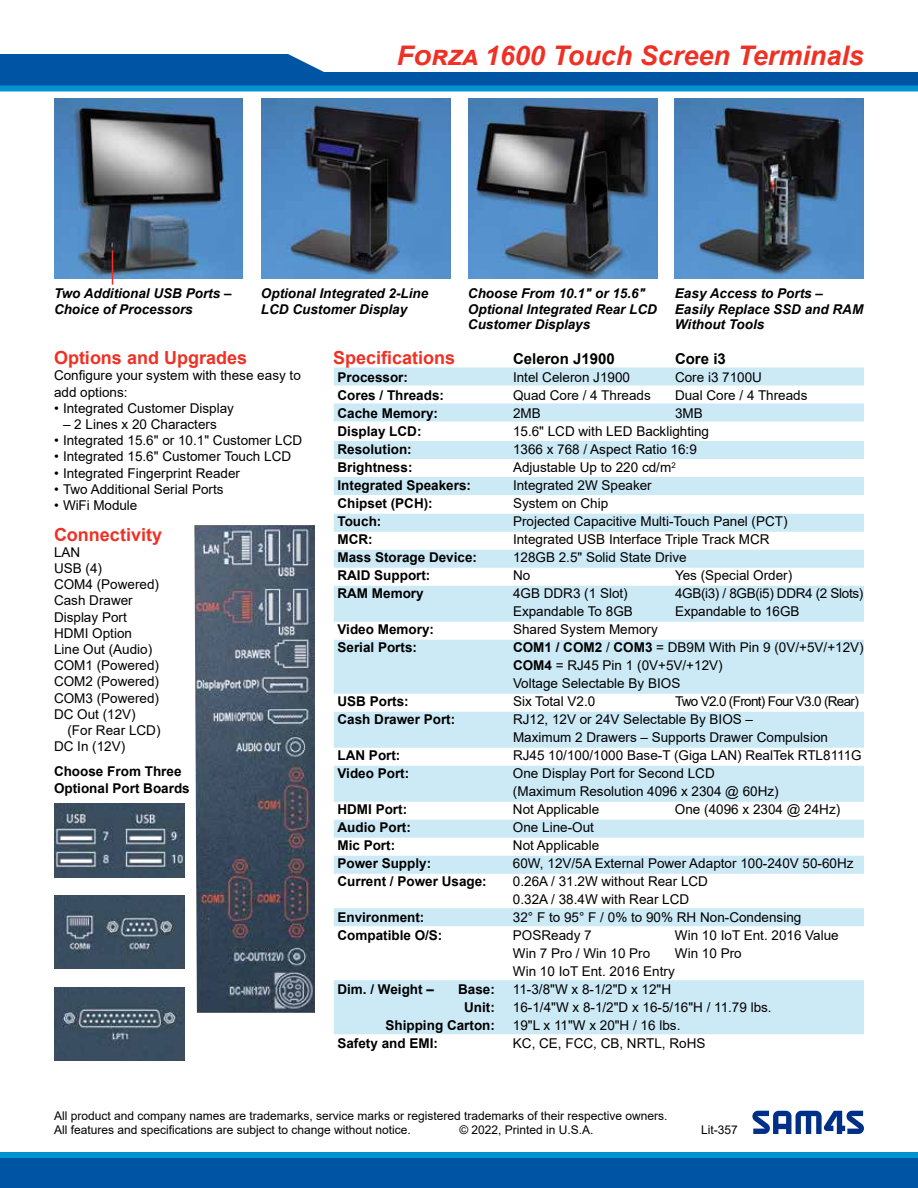
<style>
.page{position:relative;width:918px;height:1188px;background:#fff}
.page>*{position:absolute;margin:0;border:0;box-sizing:border-box;transform-origin:0 0}
.t1{font:italic 700 27px "Arial";color:#ee3124}
.t2{font:700 18px "Arial";color:#ee3124}
.t3{font:700 15px "Arial";color:#000}
.t4{font:13.5px/16.2px "Arial";color:#000}
.t5{font:700 13.5px/16.2px "Arial";color:#000}
.t6{font:italic 700 13.5px/15.8px "Arial";color:#000}
.t7{font:13.5px "Arial";letter-spacing:-.05em;color:#000}
.t8{font:13.5px "Arial";letter-spacing:-.025em;color:#000}
.t9{font:12px/14.4px "Arial";color:#000}
.s1{font-weight:700}
</style>
<div class="page">
<img style="left:54px;top:803px;width:130px;height:74px">
<svg style="left:752px;top:1111px;width:112px;height:23px"></svg>
<svg style="left:0;top:54px;width:918px;height:32px"></svg>
<div style="left:0;top:86px;width:918px;height:6px;background:#0093d0"></div>
<div style="left:0;top:1152px;width:918px;height:36px;background:#0054a4"></div>
<div style="left:0;top:1152px;width:918px;height:6px;background:#0093d0"></div>
<img style="left:675px;top:99px;width:189px;height:180px">
<img style="left:54px;top:99px;width:189px;height:180px">
<img style="left:468px;top:99px;width:189px;height:180px">
<img style="left:261px;top:99px;width:189px;height:180px">
<div style="left:85px;top:225px;width:55px;height:84px;background:#fff;opacity:.75"></div>
<hr style="left:112px;top:250px;width:1px;height:35px;background:#ee3124">
<img style="left:194px;top:525px;width:121px;height:488px">
<div style="left:334px;top:368px;width:530px;height:18px;background:#cce9f6"></div>
<div style="left:334px;top:404px;width:530px;height:18px;background:#cce9f6"></div>
<div style="left:334px;top:441px;width:530px;height:18px;background:#cce9f6"></div>
<div style="left:334px;top:477px;width:530px;height:18px;background:#cce9f6"></div>
<div style="left:334px;top:514px;width:530px;height:18px;background:#cce9f6"></div>
<div style="left:334px;top:550px;width:530px;height:18px;background:#cce9f6"></div>
<div style="left:334px;top:586px;width:530px;height:36px;background:#cce9f6"></div>
<div style="left:334px;top:640px;width:530px;height:54px;background:#cce9f6"></div>
<div style="left:334px;top:712px;width:530px;height:36px;background:#cce9f6"></div>
<div style="left:334px;top:766px;width:530px;height:36px;background:#cce9f6"></div>
<div style="left:334px;top:820px;width:530px;height:18px;background:#cce9f6"></div>
<div style="left:334px;top:856px;width:530px;height:18px;background:#cce9f6"></div>
<div style="left:334px;top:908px;width:530px;height:18px;background:#cce9f6"></div>
<div style="left:334px;top:980px;width:530px;height:54px;background:#cce9f6"></div>
<img style="left:54px;top:895px;width:130px;height:74px">
<img style="left:54px;top:987px;width:130px;height:74px">
<h1 class="t1" style="left:397px;top:38px;width:469px">Forza 1600 Touch Screen Terminals</h1>
<p class="t6" style="left:54px;top:286px;width:179px">Two Additional USB Ports –<br>Choice of Processors</p>
<p class="t6" style="left:261px;top:286px;width:169px">Optional Integrated 2-Line<br>LCD Customer Display</p>
<p class="t6" style="left:468px;top:286px;width:190px">Choose From 10.1" or 15.6"<br>Optional Integrated Rear LCD<br>Customer Displays</p>
<p class="t6" style="left:675px;top:286px;width:190px">Easy Access to Ports –<br>Easily Replace SSD and RAM<br>Without Tools</p>
<h2 class="t2" style="left:333px;top:345px;width:124px">Specifications</h2>
<p class="t3" style="left:513px;top:348px;width:103px">Celeron J1900</p>
<p class="t3" style="left:675px;top:348px;width:52px">Core i3</p>
<p class="t5" style="left:338px;top:369px;width:72px">Processor:</p>
<p class="t4" style="left:513px;top:369px;width:119px">Intel Celeron J1900</p>
<p class="t4" style="left:675px;top:369px;width:89px">Core i3 7100U</p>
<p class="t5" style="left:338px;top:387px;width:108px">Cores / Threads:</p>
<p class="t4" style="left:513px;top:387px;width:139px">Quad Core / 4 Threads</p>
<p class="t4" style="left:675px;top:387px;width:134px">Dual Core / 4 Threads</p>
<p class="t5" style="left:338px;top:405px;width:102px">Cache Memory:</p>
<p class="t4" style="left:513px;top:405px;width:29px">2MB</p>
<p class="t4" style="left:675px;top:405px;width:29px">3MB</p>
<p class="t5" style="left:338px;top:423px;width:86px">Display LCD:</p>
<p class="t4" style="left:513px;top:423px;width:198px">15.6" LCD with LED Backlighting</p>
<p class="t5" style="left:338px;top:441px;width:76px">Resolution:</p>
<p class="t4" style="left:513px;top:441px;width:185px">1366 x 768 / Aspect Ratio 16:9</p>
<p class="t5" style="left:338px;top:459px;width:77px">Brightness:</p>
<p class="t4" style="left:513px;top:459px;width:164px">Adjustable Up to 220 cd/m<sup>2</sup></p>
<p class="t5" style="left:338px;top:477px;width:135px">Integrated Speakers:</p>
<p class="t4" style="left:513px;top:477px;width:140px">Integrated 2W Speaker</p>
<p class="t5" style="left:338px;top:495px;width:97px">Chipset (PCH):</p>
<p class="t4" style="left:513px;top:495px;width:97px">System on Chip</p>
<p class="t5" style="left:338px;top:513px;width:45px">Touch:</p>
<p class="t4" style="left:513px;top:513px;width:276px">Projected Capacitive Multi-Touch Panel (PCT)</p>
<p class="t5" style="left:338px;top:531px;width:37px">MCR:</p>
<p class="t4" style="left:513px;top:531px;width:258px">Integrated USB Interface Triple Track MCR</p>
<p class="t5" style="left:338px;top:549px;width:141px">Mass Storage Device:</p>
<p class="t4" style="left:513px;top:549px;width:175px">128GB 2.5" Solid State Drive</p>
<p class="t5" style="left:338px;top:567px;width:94px">RAID Support:</p>
<p class="t4" style="left:513px;top:567px;width:19px">No</p>
<p class="t4" style="left:675px;top:567px;width:119px">Yes (Special Order)</p>
<p class="t5" style="left:338px;top:585px;width:88px">RAM Memory</p>
<p class="t4" style="left:513px;top:585px;width:116px">4GB DDR3 (1 Slot)</p>
<p class="t8" style="left:675px;top:584px;width:190px">4GB(i3) / 8GB(i5) DDR4 (2 Slots)</p>
<p class="t4" style="left:513px;top:603px;width:121px">Expandable To 8GB</p>
<p class="t4" style="left:675px;top:603px;width:126px">Expandable to 16GB</p>
<p class="t5" style="left:338px;top:621px;width:98px">Video Memory:</p>
<p class="t4" style="left:513px;top:621px;width:146px">Shared System Memory</p>
<p class="t5" style="left:338px;top:639px;width:81px">Serial Ports:</p>
<p class="t4" style="left:513px;top:638px;width:352px;line-height:18px"><span class="s1">COM1 / COM2</span> / <span class="s1">COM3</span> = DB9M With Pin 9 (0V/+5V/+12V)<br><span class="s1">COM4</span> = RJ45 Pin 1 (0V+5V/+12V)<br>Voltage Selectable By BIOS</p>
<p class="t5" style="left:338px;top:693px;width:73px">USB Ports:</p>
<p class="t4" style="left:513px;top:693px;width:84px">Six Total V2.0</p>
<p class="t7" style="left:675px;top:692px;width:185px">Two V2.0 (Front) Four V3.0 (Rear)</p>
<p class="t5" style="left:338px;top:711px;width:119px">Cash Drawer Port:</p>
<p class="t4" style="left:513px;top:710px;width:317px;line-height:18px">RJ12, 12V or 24V Selectable By BIOS –<br>Maximum 2 Drawers – Supports Drawer Compulsion</p>
<p class="t5" style="left:338px;top:747px;width:64px">LAN Port:</p>
<p class="t4" style="left:513px;top:747px;width:350px">RJ45 10/100/1000 Base-T (Giga LAN) RealTek RTL8111G</p>
<p class="t5" style="left:338px;top:765px;width:73px">Video Port:</p>
<p class="t4" style="left:513px;top:764px;width:267px;line-height:18px">One Display Port for Second LCD (Maximum Resolution 4096 x 2304 @ 60Hz)</p>
<p class="t5" style="left:337px;top:801px;width:71px">HDMI Port:</p>
<p class="t4" style="left:513px;top:801px;width:88px">Not Applicable</p>
<p class="t4" style="left:675px;top:801px;width:167px">One (4096 x 2304 @ 24Hz)</p>
<p class="t5" style="left:337px;top:819px;width:75px">Audio Port:</p>
<p class="t4" style="left:513px;top:819px;width:83px">One Line-Out</p>
<p class="t5" style="left:337px;top:837px;width:59px">Mic Port:</p>
<p class="t4" style="left:513px;top:837px;width:88px">Not Applicable</p>
<p class="t5" style="left:337px;top:855px;width:95px">Power Supply:</p>
<p class="t4" style="left:513px;top:855px;width:342px">60W, 12V/5A External Power Adaptor 100-240V 50-60Hz</p>
<p class="t5" style="left:337px;top:873px;width:151px">Current / Power Usage:</p>
<p class="t4" style="left:513px;top:872px;width:197px;line-height:18px">0.26A / 31.2W without Rear LCD<br>0.32A / 38.4W with Rear LCD</p>
<p class="t5" style="left:337px;top:909px;width:89px">Environment:</p>
<p class="t4" style="left:513px;top:909px;width:290px">32° F to 95° F / 0% to 90% RH Non-Condensing</p>
<p class="t5" style="left:337px;top:927px;width:107px">Compatible O/S:</p>
<p class="t4" style="left:513px;top:927px;width:80px">POSReady 7</p>
<p class="t4" style="left:675px;top:927px;width:165px">Win 10 IoT Ent. 2016 Value</p>
<p class="t4" style="left:513px;top:945px;width:139px">Win 7 Pro / Win 10 Pro</p>
<p class="t4" style="left:675px;top:945px;width:68px">Win 10 Pro</p>
<p class="t4" style="left:513px;top:963px;width:163px">Win 10 IoT Ent. 2016 Entry</p>
<p class="t5" style="left:337px;top:981px;width:98px">Dim. / Weight –</p>
<p class="t5" style="left:458px;top:981px;width:38px">Base:</p>
<p class="t4" style="left:513px;top:981px;width:160px">11-3/8"W x 8-1/2"D x 12"H</p>
<p class="t5" style="left:464px;top:999px;width:32px">Unit:</p>
<p class="t4" style="left:513px;top:999px;width:260px">16-1/4"W x 8-1/2"D x 16-5/16"H / 11.79 lbs.</p>
<p class="t5" style="left:385px;top:1017px;width:111px">Shipping Carton:</p>
<p class="t4" style="left:513px;top:1017px;width:169px">19"L x 11"W x 20"H / 16 lbs.</p>
<p class="t5" style="left:337px;top:1035px;width:102px">Safety and EMI:</p>
<p class="t4" style="left:513px;top:1035px;width:194px">KC, CE, FCC, CB, NRTL, RoHS</p>
<h2 class="t2" style="left:54px;top:345px;width:195px">Options and Upgrades</h2>
<p class="t4" style="left:54px;top:367px;width:248px">Configure your system with these easy to add options:</p>
<p class="t4" style="left:54px;top:400px;width:182px">• Integrated Customer Display</p>
<p class="t4" style="left:63px;top:416px;width:155px">– 2 Lines x 20 Characters</p>
<p class="t4" style="left:54px;top:432px;width:250px">• Integrated 15.6" or 10.1" Customer LCD</p>
<p class="t4" style="left:54px;top:448px;width:239px">• Integrated 15.6" Customer Touch LCD</p>
<p class="t4" style="left:54px;top:465px;width:188px">• Integrated Fingerprint Reader</p>
<p class="t4" style="left:54px;top:481px;width:171px">• Two Additional Serial Ports</p>
<p class="t4" style="left:54px;top:497px;width:85px">• WiFi Module</p>
<h2 class="t2" style="left:54px;top:521px;width:110px">Connectivity</h2>
<p class="t4" style="left:54px;top:544px;width:107px">LAN<br>USB (4)<br>COM4 (Powered)<br>Cash Drawer<br>Display Port<br>HDMI Option<br>Line Out (Audio)<br>COM1 (Powered)<br>COM2 (Powered)<br>COM3 (Powered)<br>DC Out (12V)</p>
<p class="t4" style="left:54px;top:722px;width:108px;text-indent:14px">(For Rear LCD)<br>DC In (12V)</p>
<p class="t5" style="left:54px;top:764px;width:137px">Choose From Three<br>Optional Port Boards</p>
<p class="t9" style="left:54px;top:1108px;width:615px">All product and company names are trademarks, service marks or registered trademarks of their respective owners.<br>All features and specifications are subject to change without notice.</p>
<p class="t9" style="left:459px;top:1123px;width:136px">© 2022, Printed in U.S.A.</p>
<p class="t9" style="left:701px;top:1123px;width:38px">Lit-357</p>
</div>
